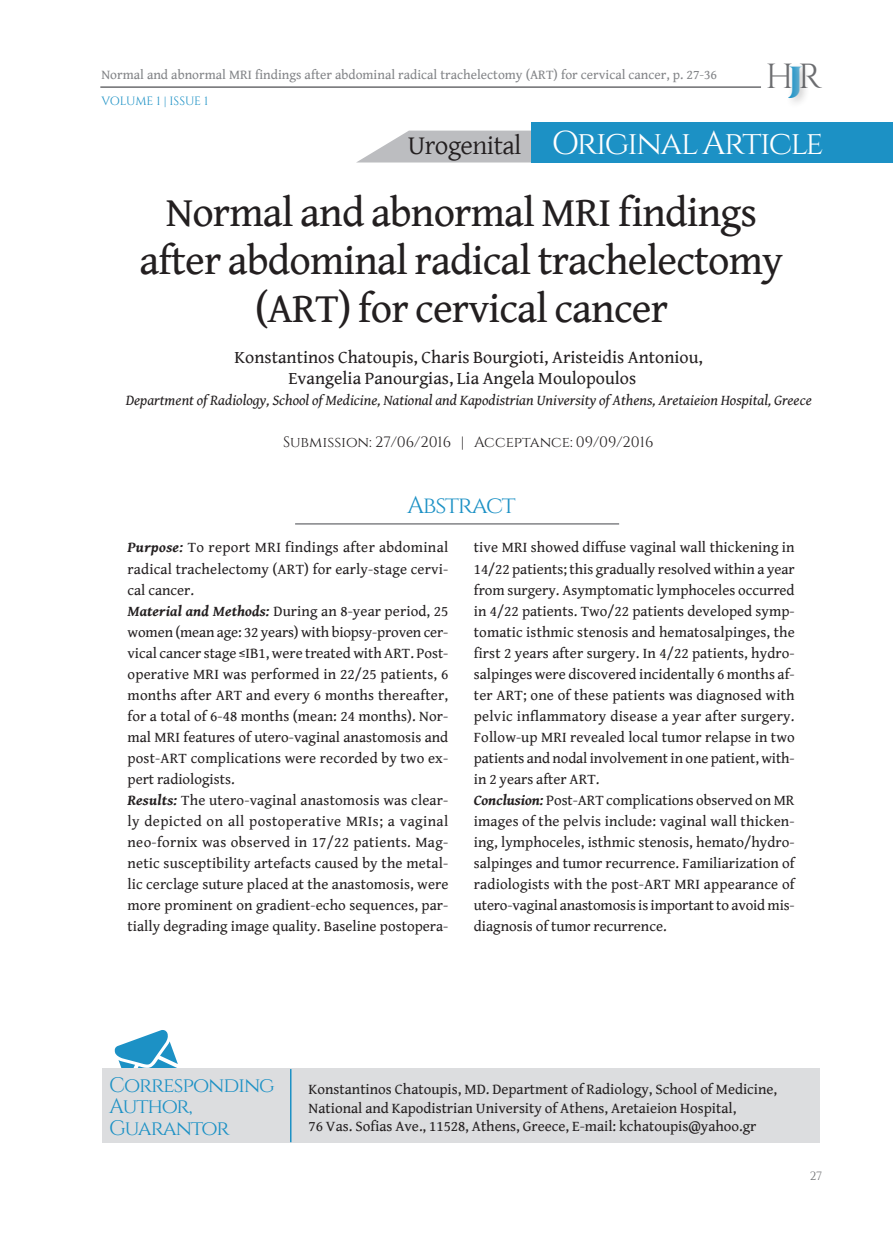
<style>
.page{position:relative;width:893px;height:1234px;background:#fff}
.page>*{position:absolute;margin:0;border:0;box-sizing:border-box;transform-origin:0 0}
.Titlos{font:42px/48px "Gentium Book Basic";letter-spacing:-.02em;color:#231f20;text-align:center}
.t1{font:34.8px "Cinzel";color:#6c6d70}
.Reff{font:33px "Cinzel";letter-spacing:-.05em;color:#fff}
.Titlos-2{font:27px "Gentium Basic";letter-spacing:-.02em;color:#231f20}
.Reff-2{font:24px "Cinzel";letter-spacing:-.05em;color:#1c91c5}
.Reff-3{font:21px/21px "Cinzel";letter-spacing:-.05em;color:#1c91c5}
.TEXT_new{font:18px/21px "Gentium Book Basic";color:#231f20}
.TEXT_new-2{font:15px/21px "Gentium Book Basic";color:#231f20;text-align:justify}
.TEXT_new-3{font:italic 15px "Gentium Book Basic";color:#231f20}
.TEXT_new-4{font:15px "Cinzel";color:#231f20}
.t2{font:13.5px "Gentium Book Basic";color:#828487}
.t3{font:12px "Cinzel";letter-spacing:-.015em;color:#1c91c5}
.t4{font:12px "Cinzel";color:#6c6d70}
.s1{font-weight:900;color:#1c91c5}
.s2{font-weight:700;font-style:italic}
</style>
<div class="page">
<hr style="left:100px;top:86px;width:661px;height:2px;background:#6c6d70">
<div style="left:785px;top:61px;width:27px;height:47px;background:#231f20;opacity:.25"></div>
<svg style="left:357px;top:130px;width:174px;height:32px;background:#c7c7ca"></svg>
<svg style="left:115px;top:1030px;width:63px;height:37px"></svg>
<div style="left:531px;top:122px;width:362px;height:40px;background:#1c91c5"></div>
<hr style="left:295px;top:523px;width:324px;height:1px;background:#828487">
<div style="left:102px;top:1067px;width:718px;height:74px;background:#dcdddf"></div>
<hr style="left:290px;top:1068px;width:1px;height:73px;background:#1c91c5">
<p class="t2" style="left:101px;top:65px;width:617px">Normal and abnormal MRI findings after abdominal radical trachelectomy (ART) for cervical cancer, p. 27-36</p>
<p class="t3" style="left:101px;top:94px;width:108px">VOLUME 1 | ISSUE 1</p>
<h2 class="t1" style="left:765px;top:56px;width:58px">H<span class="s1">J</span>R</h2>
<p class="Titlos-2" style="left:408px;top:126px;width:115px">Urogenital</p>
<p class="Reff" style="left:551px;top:124px;width:274px">Original Article</p>
<p class="Titlos" style="left:140px;top:187px;width:645px">Normal and abnormal MRI findings after abdominal radical trachelectomy (ART) for cervical cancer</p>
<p class="TEXT_new" style="left:288px;top:346px;width:416px;text-indent:-54px">Konstantinos Chatoupis, Charis Bourgioti, Aristeidis Antoniou,<br>Evangelia Panourgias, Lia Angela Moulopoulos</p>
<p class="TEXT_new-3" style="left:126px;top:389px;width:688px">Department of Radiology, School of Medicine, National and Kapodistrian University of Athens, Aretaieion Hospital, Greece</p>
<p class="TEXT_new-4" style="left:283px;top:433px;width:372px">Submission: 27/06/2016 | Acceptance: 09/09/2016</p>
<p class="Reff-2" style="left:407px;top:491px;width:110px">Abstract</p>
<p class="TEXT_new-2" style="left:128px;top:536px;width:322px"><span class="s2">Purpose:</span> To report MRI findings after abdominal radical trachelectomy (ART) for early-stage cervi&shy;cal cancer.</p>
<p class="TEXT_new-2" style="left:128px;top:599px;width:322px"><span class="s2">Material and Methods:</span> During an 8-year period, 25 women (mean age: 32 years) with biopsy-proven cer&shy;vical cancer stage ≤IB1, were treated with ART. Post&shy;operative MRI was performed in 22/25 patients, 6 months after ART and every 6 months thereafter, for a total of 6-48 months (mean: 24 months). Nor&shy;mal MRI features of utero-vaginal anastomosis and post-ART complications were recorded by two ex&shy;pert radiologists.</p>
<p class="TEXT_new-2" style="left:128px;top:788px;width:322px"><span class="s2">Results:</span> The utero-vaginal anastomosis was clear&shy;ly depicted on all postoperative MRIs; a vaginal neo-fornix was observed in 17/22 patients. Mag&shy;netic susceptibility artefacts caused by the metal&shy;lic cerclage suture placed at the anastomosis, were more prominent on gradient-echo sequences, par&shy;tially degrading image quality. Baseline postopera-</p>
<p class="TEXT_new-2" style="left:474px;top:536px;width:322px">tive MRI showed diffuse vaginal wall thickening in 14/22 patients; this gradually resolved within a year from surgery. Asymptomatic lymphoceles occurred in 4/22 patients. Two/22 patients developed symp&shy;tomatic isthmic stenosis and hematosalpinges, the first 2 years after surgery. In 4/22 patients, hydro&shy;salpinges were discovered incidentally 6 months af&shy;ter ART; one of these patients was diagnosed with pelvic inflammatory disease a year after surgery.<br>Follow-up MRI revealed local tumor relapse in two patients and nodal involvement in one patient, with&shy;in 2 years after ART.</p>
<p class="TEXT_new-2" style="left:474px;top:788px;width:322px"><span class="s2">Conclusion:</span> Post-ART complications observed on MR images of the pelvis include: vaginal wall thicken&shy;ing, lymphoceles, isthmic stenosis, hemato/hydro&shy;salpinges and tumor recurrence. Familiarization of radiologists with the post-ART MRI appearance of utero-vaginal anastomosis is important to avoid mis&shy;diagnosis of tumor recurrence.</p>
<p class="Reff-3" style="left:109px;top:1074px;width:167px">Corresponding<br>Author,<br>Guarantor</p>
<p class="TEXT_new-2" style="left:309px;top:1078px;width:470px;line-height:18.8px;text-align:left">Konstantinos Chatoupis, MD. Department of Radiology, School of Medicine,<br>National and Kapodistrian University of Athens, Aretaieion Hospital,<br>76 Vas. Sofias Ave., 11528, Athens, Greece, E-mail: kchatoupis@yahoo.gr</p>
<p class="t4" style="left:810px;top:1168px;width:14px">27</p>
</div>
